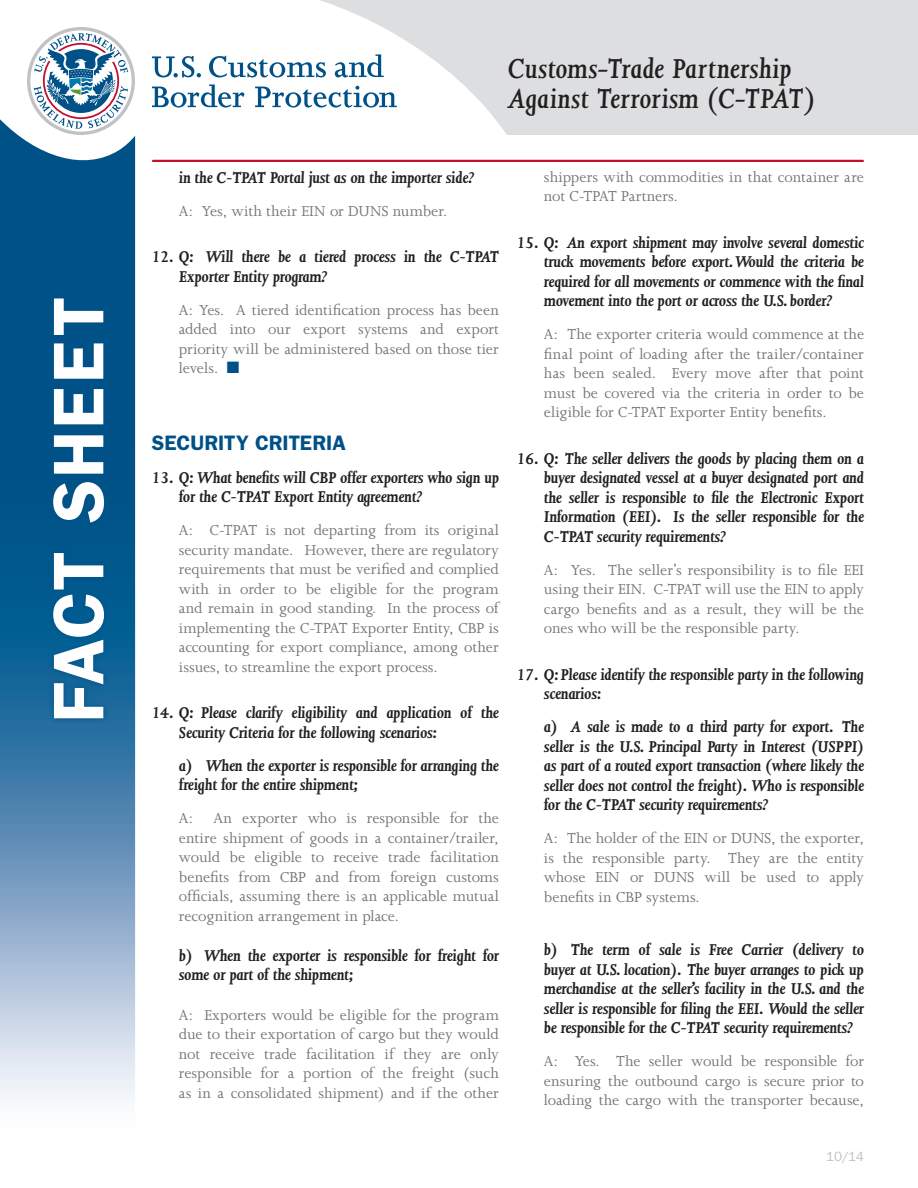
<style>
.page{position:relative;width:918px;height:1188px;background:#fff}
.page>*{position:absolute;margin:0;border:0;box-sizing:border-box;transform-origin:0 0}
.t1{font:600 72px "Franklin Gothic";letter-spacing:.02em;color:#fff}
.t2{font:italic 600 31.5px/30px "Joanna";letter-spacing:.005em;color:#231f20}
.t3{font:600 21px "Franklin Gothic";color:#005187}
.Copy{font:italic 700 18px/19.5px "Joanna";letter-spacing:-.01em;color:#231f20}
.Copy_-_Numbered_-_Ju{font:italic 700 18px "Joanna";letter-spacing:-.01em;color:#231f20}
.Copy-2{font:16.5px/19.5px "Joanna";letter-spacing:.005em;color:#717074;text-align:justify}
.t4{font:13.5px "Franklin Gothic";color:#c1c2c4}
.s1{color:#005187}
</style>
<div class="page">
<svg style="left:275px;top:0;width:643px;height:135px;fill:#dddee0"></svg>
<svg style="left:0;top:119px;width:135px;height:984px;background:#4b83ac"></svg>
<svg style="left:152px;top:56px;width:49px;height:21px"></svg>
<svg style="left:209px;top:56px;width:117px;height:21px"></svg>
<svg style="left:335px;top:54px;width:49px;height:23px"></svg>
<svg style="left:152px;top:85px;width:92px;height:23px"></svg>
<svg style="left:255px;top:86px;width:142px;height:22px"></svg>
<svg style="left:27px;top:27px;width:108px;height:108px"></svg>
<hr style="left:153px;top:160px;width:710px;height:2px;background:#c3102f">
<div style="left:47px;top:292px;width:62px;height:432px;background:#005187"></div>
<h1 class="t1" style="left:36px;top:723px;width:427px;rotate:-90deg">FACT SHEET</h1>
<h2 class="t2" style="left:508px;top:54px;width:309px">Customs-Trade Partnership<br>Against Terrorism (C-TPAT)</h2>
<p class="Copy_-_Numbered_-_Ju" style="left:179px;top:168px;width:297px">in the C-TPAT Portal just as on the importer side?</p>
<p class="Copy-2" style="left:179px;top:201px;width:270px">A: Yes, with their EIN or DUNS number.</p>
<p class="Copy" style="left:179px;top:247px;width:322px;text-indent:-27px">12. Q: Will there be a tiered process in the C-TPAT<br>Exporter Entity program?</p>
<p class="Copy-2" style="left:179px;top:300px;width:322px">A: Yes. A tiered identification process has been added into our export systems and export priority will be administered based on those tier levels. <span class="s1">■</span></p>
<p class="t3" style="left:152px;top:430px;width:195px">SECURITY CRITERIA</p>
<p class="Copy" style="left:179px;top:468px;width:322px;text-indent:-27px">13. Q: What benefits will CBP offer exporters who sign up for the C-TPAT Export Entity agreement?</p>
<p class="Copy-2" style="left:179px;top:521px;width:322px">A: C-TPAT is not departing from its original security mandate. However, there are regulatory requirements that must be verified and complied with in order to be eligible for the program and remain in good standing. In the process of implementing the C-TPAT Exporter Entity, CBP is accounting for export compliance, among other issues, to streamline the export process.</p>
<p class="Copy" style="left:179px;top:703px;width:322px;text-indent:-27px">14. Q: Please clarify eligibility and application of the<br>Security Criteria for the following scenarios:</p>
<p class="Copy" style="left:179px;top:756px;width:322px">a) When the exporter is responsible for arranging the freight for the entire shipment;</p>
<p class="Copy-2" style="left:179px;top:809px;width:322px">A: An exporter who is responsible for the entire shipment of goods in a container/trailer, would be eligible to receive trade facilitation benefits from CBP and from foreign customs officials, assuming there is an applicable mutual recognition arrangement in place.</p>
<p class="Copy" style="left:179px;top:946px;width:322px">b) When the exporter is responsible for freight for some or part of the shipment;</p>
<p class="Copy-2" style="left:179px;top:1005px;width:322px">A: Exporters would be eligible for the program due to their exportation of cargo but they would not receive trade facilitation if they are only responsible for a portion of the freight (such as in a consolidated shipment) and if the other</p>
<p class="Copy-2" style="left:544px;top:167px;width:322px">shippers with commodities in that container are not C-TPAT Partners.</p>
<p class="Copy" style="left:544px;top:233px;width:322px;text-align:justify;text-indent:-27px">15. Q: An export shipment may involve several domestic truck movements before export. Would the criteria be required for all movements or commence with the final movement into the port or across the U.S. border?</p>
<p class="Copy-2" style="left:544px;top:325px;width:322px">A: The exporter criteria would commence at the final point of loading after the trailer/container has been sealed. Every move after that point must be covered via the criteria in order to be eligible for C-TPAT Exporter Entity benefits.</p>
<p class="Copy" style="left:544px;top:449px;width:322px;text-align:justify;text-indent:-27px">16. Q: The seller delivers the goods by placing them on a buyer designated vessel at a buyer designated port and the seller is responsible to file the Electronic Export Information (EEI). Is the seller responsible for the C-TPAT security requirements?</p>
<p class="Copy-2" style="left:544px;top:560px;width:322px">A: Yes. The seller’s responsibility is to file EEI using their EIN. C-TPAT will use the EIN to apply cargo benefits and as a result, they will be the ones who will be the responsible party.</p>
<p class="Copy" style="left:544px;top:665px;width:322px;text-indent:-27px">17. Q: Please identify the responsible party in the following scenarios:</p>
<p class="Copy" style="left:544px;top:717px;width:322px;text-align:justify">a) A sale is made to a third party for export. The seller is the U.S. Principal Party in Interest (USPPI) as part of a routed export transaction (where likely the seller does not control the freight). Who is responsible for the C-TPAT security requirements?</p>
<p class="Copy-2" style="left:544px;top:829px;width:322px">A: The holder of the EIN or DUNS, the exporter, is the responsible party. They are the entity whose EIN or DUNS will be used to apply benefits in CBP systems.</p>
<p class="Copy" style="left:544px;top:940px;width:322px;text-align:justify">b) The term of sale is Free Carrier (delivery to buyer at U.S. location). The buyer arranges to pick up merchandise at the seller’s facility in the U.S. and the seller is responsible for filing the EEI. Would the seller be responsible for the C-TPAT security requirements?</p>
<p class="Copy-2" style="left:544px;top:1052px;width:322px">A: Yes. The seller would be responsible for ensuring the outbound cargo is secure prior to loading the cargo with the transporter because,</p>
<p class="t4" style="left:826px;top:1149px;width:39px">10/14</p>
</div>
